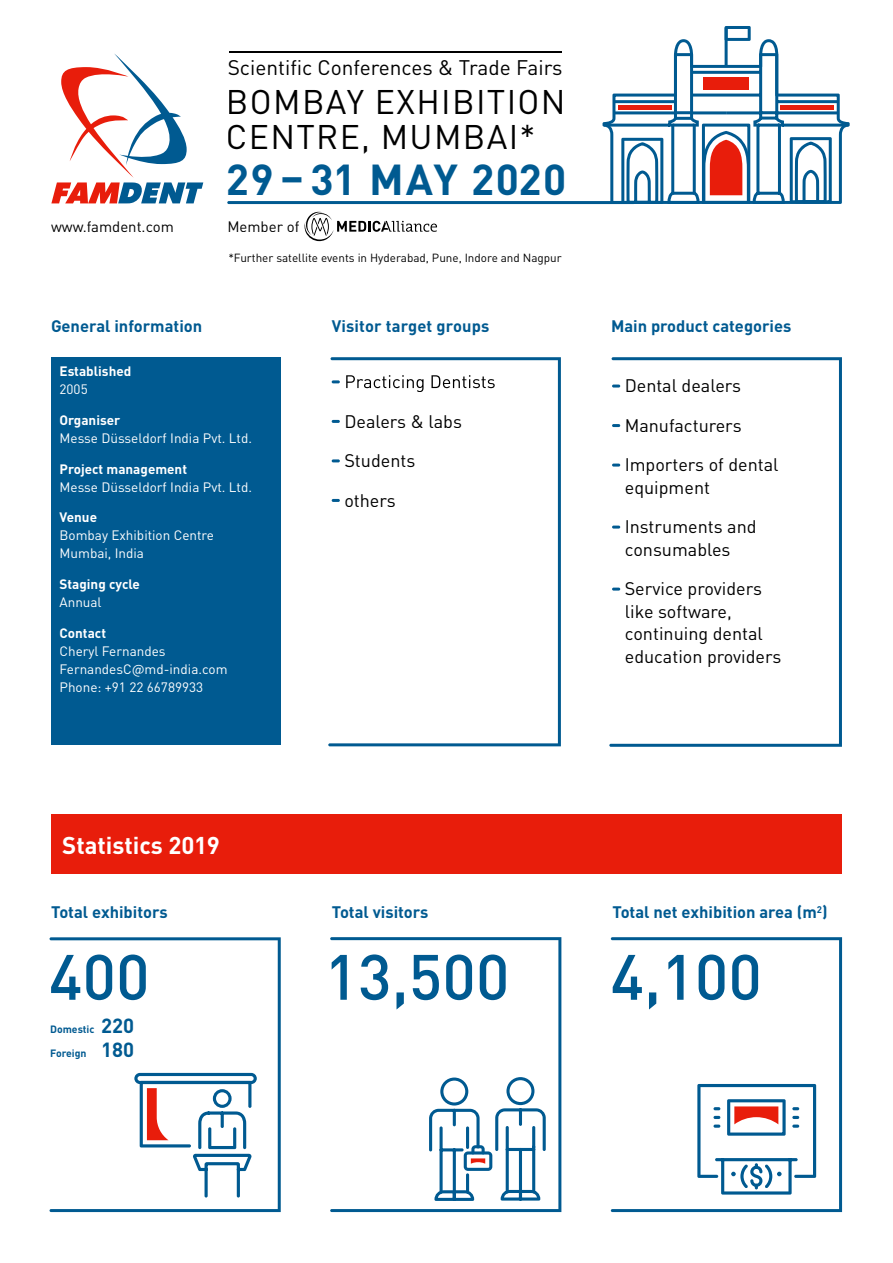
<style>
.page{position:relative;width:893px;height:1263px;background:#fff}
.page>*{position:absolute;margin:0;border:0;box-sizing:border-box;transform-origin:0 0}
.t1{font:500 63px "DIN Pro";color:#005a91}
.t2{font:700 42.75px "DIN Pro";letter-spacing:.035em;color:#005a91}
.t3{font:33.75px/34.5px "DIN Pro";letter-spacing:.04em;color:#000}
.t4{font:700 24px "DIN Pro";color:#fff}
.t5{font:20.85px "DIN Pro";color:#000}
.t6{font:18px/39.5px "DIN Pro";color:#000}
.t7{font:700 16.5px "DIN Pro";color:#005a91}
.t8{font:15px "DIN Pro";color:#000}
.t9{font:13.5px/18px "DIN Pro";color:#fff}
.t10{font:700 13.5px "DIN Pro";color:#fff}
.t11{font:11.7px "DIN Pro";color:#000}
.t12{font:700 10.5px "DIN Pro";color:#005a91}
.s1{font-size:20.25px}
</style>
<div class="page">
<div style="left:51px;top:357px;width:230px;height:388px;background:#005a91"></div>
<div style="left:51px;top:815px;width:791px;height:59px;background:#e81d0b"></div>
<svg style="left:330px;top:937px;width:231px;height:275px"></svg>
<svg style="left:50px;top:937px;width:231px;height:275px"></svg>
<svg style="left:611px;top:937px;width:231px;height:275px"></svg>
<svg style="left:134px;top:1073px;width:123px;height:124px"></svg>
<svg style="left:697px;top:1084px;width:119px;height:110px"></svg>
<svg style="left:429px;top:1077px;width:117px;height:124px"></svg>
<svg style="left:609px;top:357px;width:233px;height:390px"></svg>
<svg style="left:328px;top:357px;width:233px;height:389px"></svg>
<svg style="left:51px;top:54px;width:152px;height:149px"></svg>
<hr style="left:229px;top:51px;width:332px;height:1px;background:#000">
<svg style="left:304px;top:212px;width:133px;height:29px"></svg>
<hr style="left:227px;top:201px;width:408px;height:3px;background:#005a91;border-radius:2px">
<svg style="left:602px;top:26px;width:248px;height:178px"></svg>
<p class="t5" style="left:228px;top:54px;width:336px">Scientific Conferences &amp; Trade Fairs</p>
<h3 class="t3" style="left:226px;top:83px;width:341px">BOMBAY EXHIBITION<br>CENTRE, MUMBAI*</h3>
<h2 class="t2" style="left:226px;top:150px;width:342px">29 – 31 MAY 2020</h2>
<p class="t8" style="left:51px;top:216px;width:124px">www.famdent.com</p>
<p class="t8" style="left:227px;top:216px;width:74px">Member of</p>
<p class="t7" style="left:51px;top:315px;width:153px">General information</p>
<p class="t11" style="left:228px;top:250px;width:335px">*Further satellite events in Hyderabad, Pune, Indore and Nagpur</p>
<p class="t7" style="left:332px;top:314px;width:159px">Visitor target groups</p>
<p class="t10" style="left:60px;top:362px;width:73px">Established</p>
<p class="t9" style="left:60px;top:380px;width:30px">2005</p>
<p class="t10" style="left:60px;top:411px;width:62px">Organiser</p>
<p class="t9" style="left:60px;top:428px;width:194px">Messe Düsseldorf India Pvt. Ltd.</p>
<p class="t10" style="left:60px;top:459px;width:129px">Project management</p>
<p class="t9" style="left:60px;top:477px;width:194px">Messe Düsseldorf India Pvt. Ltd.</p>
<p class="t10" style="left:60px;top:508px;width:39px">Venue</p>
<p class="t9" style="left:60px;top:526px;width:156px">Bombay Exhibition Centre<br>Mumbai, India</p>
<p class="t10" style="left:60px;top:575px;width:82px">Staging cycle</p>
<p class="t9" style="left:60px;top:593px;width:44px">Annual</p>
<p class="t10" style="left:60px;top:624px;width:48px">Contact</p>
<p class="t9" style="left:60px;top:641px;width:169px">Cheryl Fernandes<br>FernandesC@md-india.com<br>Phone: +91 22 66789933</p>
<p class="t6" style="left:344px;top:401px;width:119px">Dealers &amp; labs<br>Students others</p>
<p class="t7" style="left:611px;top:314px;width:182px">Main product categories</p>
<p class="t6" style="left:625px;top:365px;width:155px">Dental dealers<br>Manufacturers<br>Importers of dental</p>
<p class="t6" style="left:625px;top:467px;width:133px">equipment<br>Instruments and</p>
<p class="t6" style="left:625px;top:529px;width:139px">consumables<br>Service providers</p>
<p class="t6" style="left:625px;top:599px;width:158px;line-height:22.5px">like software, continuing dental education providers</p>
<h3 class="t4" style="left:62px;top:829px;width:159px">Statistics 2019</h3>
<p class="t7" style="left:51px;top:901px;width:118px">Total exhibitors</p>
<h1 class="t1" style="left:49px;top:934px;width:102px">400</h1>
<p class="t12" style="left:50px;top:1022px;width:86px">Domestic <span class="s1">220</span></p>
<p class="t12" style="left:50px;top:1046px;width:86px">Foreign <span class="s1">180</span></p>
<p class="t7" style="left:332px;top:901px;width:98px">Total visitors</p>
<h1 class="t1" style="left:324px;top:934px;width:187px">13,500</h1>
<p class="t7" style="left:612px;top:901px;width:217px">Total net exhibition area (m<sup>2</sup>)</p>
<h1 class="t1" style="left:610px;top:934px;width:153px">4,100</h1>
</div>
